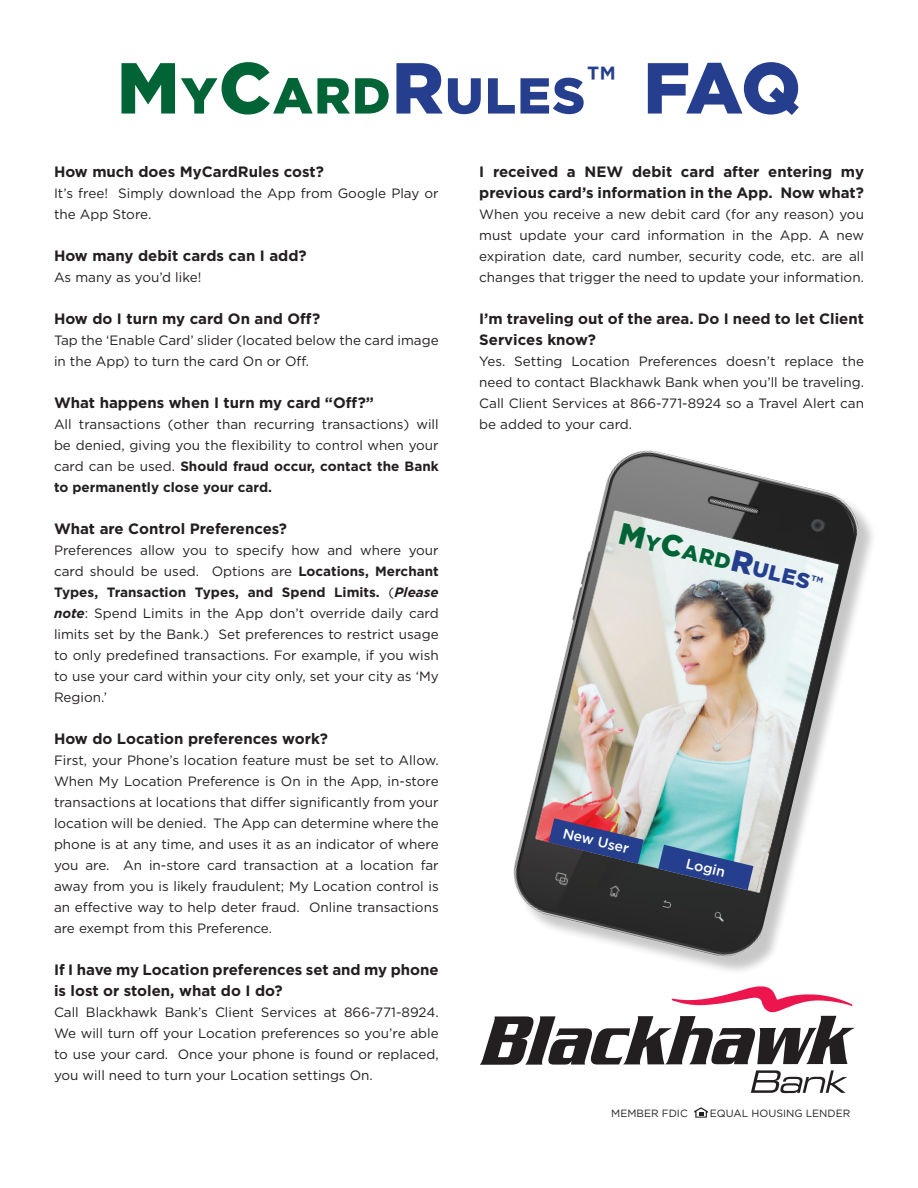
<style>
.page{position:relative;width:918px;height:1188px;background:#fff}
.page>*{position:absolute;margin:0;border:0;box-sizing:border-box;transform-origin:0 0}
.t1{font:900 50.4px "Gotham";letter-spacing:.03em;color:#006436}
.t2{font:900 21.15px "Gotham";color:#006436}
.t3{font:700 15px/21px "Gotham";color:#231f20}
.t4{font:500 14.1px "Gotham";color:#fff}
.t5{font:13.5px/21px "Gotham";color:#231f20;text-align:justify}
.t6{font:10.5px "Gotham";color:#231f20}
.s1{font-size:72px}
.s2{font-size:72px;color:#253f8e}
.s3{color:#253f8e}
.s4{font-weight:700}
.s5{font-weight:700;font-style:italic}
.s6{font-size:30.15px}
.s7{font-size:30.15px;color:#253f8e}
</style>
<div class="page">
<img style="left:513px;top:450px;width:352px;height:517px">
<svg style="left:549px;top:818px;width:95px;height:46px;background:#534b72"></svg>
<svg style="left:658px;top:845px;width:95px;height:45px;background:#445f88"></svg>
<svg style="left:480px;top:986px;width:375px;height:107px"></svg>
<svg style="left:694px;top:1107px;width:14px;height:11px"></svg>
<svg style="left:811px;top:575px;width:12px;height:8px"></svg>
<p class="t1" style="left:117px;top:67px;width:685px"><span class="s1">M</span>Y<span class="s1">C</span>ARD<span class="s2">R</span><span class="s3">ULES</span><sup>™</sup> <span class="s2">FAQ</span></p>
<p class="t3" style="left:54px;top:160px;width:271px">How much does MyCardRules cost?</p>
<p class="t5" style="left:54px;top:182px;width:386px">It’s free! Simply download the App from Google Play or the App Store.</p>
<p class="t3" style="left:54px;top:244px;width:254px">How many debit cards can I add?</p>
<p class="t5" style="left:54px;top:266px;width:149px">As many as you’d like!</p>
<p class="t3" style="left:54px;top:307px;width:268px">How do I turn my card On and Off?</p>
<p class="t5" style="left:54px;top:329px;width:386px">Tap the ‘Enable Card’ slider (located below the card image in the App) to turn the card On or Off.</p>
<p class="t3" style="left:54px;top:391px;width:322px">What happens when I turn my card “Off?”</p>
<p class="t5" style="left:54px;top:413px;width:386px">All transactions (other than recurring transactions) will be denied, giving you the flexibility to control when your card can be used. <span class="s4">Should fraud occur, contact the Bank to permanently close your card.</span></p>
<p class="t3" style="left:54px;top:517px;width:235px">What are Control Preferences?</p>
<p class="t5" style="left:54px;top:539px;width:386px">Preferences allow you to specify how and where your card should be used. Options are <span class="s4">Locations, Merchant Types, Transaction Types, and Spend Limits.</span> (<span class="s5">Please note</span>: Spend Limits in the App don’t override daily card limits set by the Bank.) Set preferences to restrict usage to only predefined transactions. For example, if you wish to use your card within your city only, set your city as ‘My Region.’</p>
<p class="t3" style="left:54px;top:727px;width:276px">How do Location preferences work?</p>
<p class="t5" style="left:54px;top:749px;width:386px">First, your Phone’s location feature must be set to Allow.<br>When My Location Preference is On in the App, in-store transactions at locations that differ significantly from your location will be denied. The App can determine where the phone is at any time, and uses it as an indicator of where you are. An in-store card transaction at a location far away from you is likely fraudulent; My Location control is an effective way to help deter fraud. Online transactions are exempt from this Preference.</p>
<p class="t3" style="left:54px;top:958px;width:386px">If I have my Location preferences set and my phone is lost or stolen, what do I do?</p>
<p class="t5" style="left:54px;top:1001px;width:386px">Call Blackhawk Bank’s Client Services at 866-771-8924.<br>We will turn off your Location preferences so you’re able to use your card. Once your phone is found or replaced, you will need to turn your Location settings On.</p>
<p class="t3" style="left:479px;top:160px;width:386px">I received a NEW debit card after entering my previous card’s information in the App. Now what?</p>
<p class="t5" style="left:479px;top:203px;width:386px">When you receive a new debit card (for any reason) you must update your card information in the App. A new expiration date, card number, security code, etc. are all changes that trigger the need to update your information.</p>
<p class="t3" style="left:479px;top:307px;width:386px">I’m traveling out of the area. Do I need to let Client<br>Services know?</p>
<p class="t5" style="left:479px;top:350px;width:386px">Yes. Setting Location Preferences doesn’t replace the need to contact Blackhawk Bank when you’ll be traveling.<br>Call Client Services at 866-771-8924 so a Travel Alert can be added to your card.</p>
<p class="t2" style="left:622px;top:523px;width:198px;rotate:14deg"><span class="s6">M</span>Y<span class="s6">C</span>ARD<span class="s7">R</span><span class="s3">ULES</span></p>
<p class="t4" style="left:565px;top:826px;width:69px;rotate:13deg">New User</p>
<p class="t4" style="left:688px;top:855px;width:42px;rotate:13deg">Login</p>
<p class="t6" style="left:611px;top:1108px;width:78px">MEMBER FDIC</p>
<p class="t6" style="left:710px;top:1108px;width:142px">EQUAL HOUSING LENDER</p>
</div>
